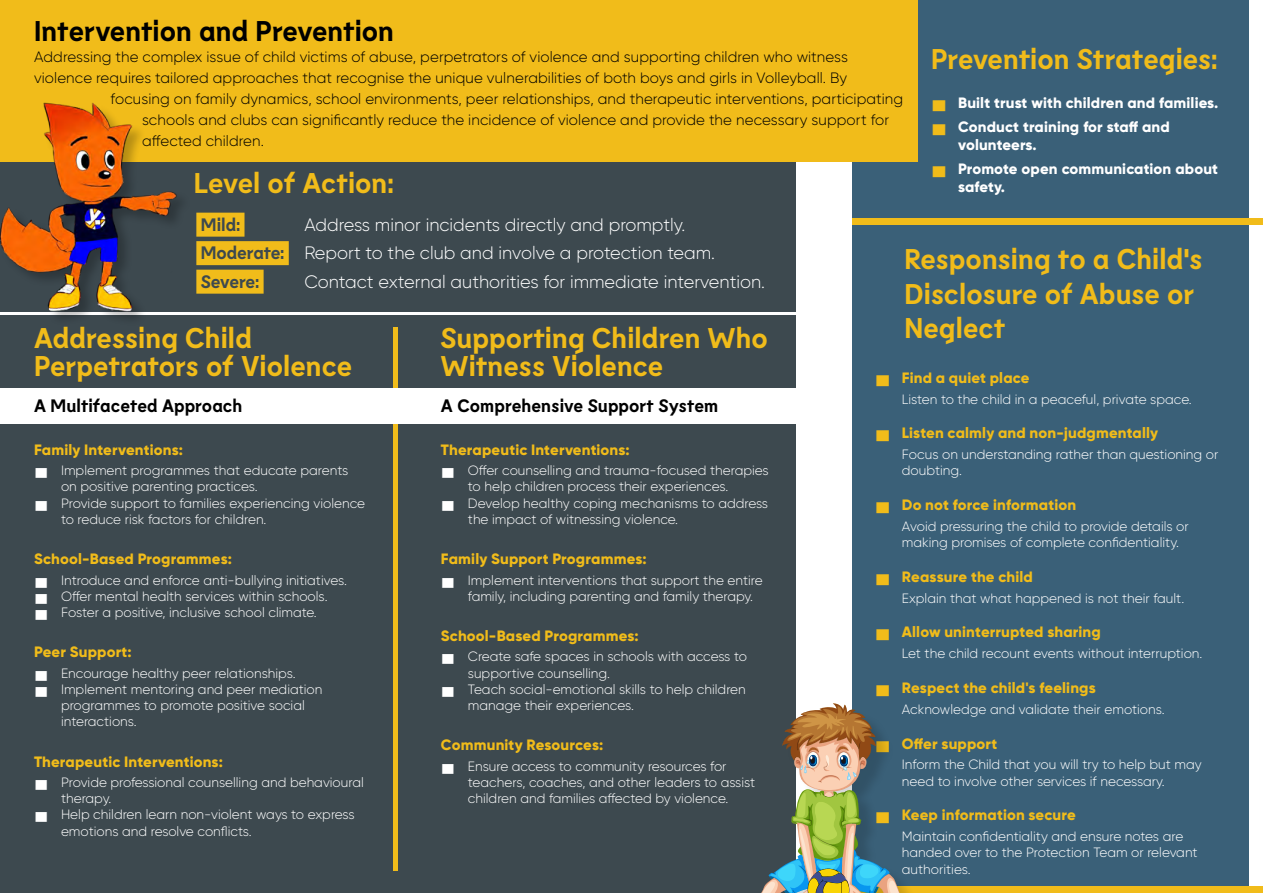
<style>
.page{position:relative;width:1263px;height:893px;background:#fff}
.page>*{position:absolute;margin:0;border:0;box-sizing:border-box;transform-origin:0 0}
.t1{font:700 28.5px/28.5px "Lemur";color:#f1bc1a}
.t2{font:700 28.5px "Lemur";color:#000}
.t3{font:300 18px/28.5px "Gilroy";color:#fff}
.t4{font:700 18px "Lemur";color:#000}
.t5{font:700 18px "Lemur";letter-spacing:-.005em;color:#3d494f}
.t6{font:300 15px "Gilroy";letter-spacing:.005em;color:#000}
.t7{font:800 15px "Gilroy";letter-spacing:.01em;color:#f1bc1a}
.t8{font:800 15px/24px "Gilroy";letter-spacing:.01em;color:#fff}
.t9{font:300 13.5px/16.2px "Gilroy";color:#fff}
.s1{color:#f1bc1a}
.s2{font-family:"Lemur";font-weight:700;color:#3d494f}
</style>
<div class="page">
<div style="left:0;top:162px;width:795px;height:150px;background:#3d494f"></div>
<div style="left:853px;top:0;width:396px;height:893px;background:#3a6078"></div>
<div style="left:0;top:0;width:917px;height:162px;background:#f1bc1a"></div>
<div style="left:0;top:316px;width:795px;height:577px;background:#3d494f"></div>
<div style="left:393px;top:328px;width:5px;height:543px;background:#f1bc1a"></div>
<div style="left:853px;top:886px;width:410px;height:7px;background:#f1bc1a"></div>
<div style="left:853px;top:218px;width:410px;height:6px;background:#f1bc1a"></div>
<div style="left:196px;top:213px;width:48px;height:24px;background:#f1bc1a"></div>
<div style="left:196px;top:241px;width:93px;height:24px;background:#f1bc1a"></div>
<div style="left:196px;top:270px;width:68px;height:24px;background:#f1bc1a"></div>
<div style="left:0;top:388px;width:805px;height:36px;background:#fff"></div>
<div style="left:0;top:103px;width:191px;height:224px;background:#000;opacity:.25"></div>
<img style="left:0;top:102px;width:184px;height:224px">
<div style="left:715px;top:706px;width:250px;height:187px;background:#000;opacity:.15"></div>
<svg style="left:748px;top:702px;width:160px;height:191px"></svg>
<h1 class="t2" style="left:34px;top:13px;width:362px">Intervention and Prevention</h1>
<p class="t6" style="left:34px;top:48px;width:816px">Addressing the complex issue of child victims of abuse, perpetrators of violence and supporting children who witness</p>
<p class="t6" style="left:34px;top:69px;width:815px">violence requires tailored approaches that recognise the unique vulnerabilities of both boys and girls in Volleyball. By</p>
<p class="t6" style="left:111px;top:90px;width:794px">focusing on family dynamics, school environments, peer relationships, and therapeutic interventions, participating</p>
<p class="t6" style="left:142px;top:111px;width:749px">schools and clubs can significantly reduce the incidence of violence and provide the necessary support for</p>
<p class="t6" style="left:142px;top:132px;width:124px">affected children.</p>
<h1 class="t1" style="left:194px;top:168px;width:201px">Level of Action:</h1>
<h1 class="t1" style="left:931px;top:44px;width:288px">Prevention Strategies:</h1>
<p class="t8" style="left:931px;top:90px;width:289px"><span class="s1">▇</span> Built trust with children and families. <span class="s1">▇</span> Conduct training for staff and</p>
<p class="t8" style="left:931px;top:132px;width:289px;text-indent:27px">volunteers.<br><span class="s1">▇</span> Promote open communication about</p>
<p class="t8" style="left:958px;top:174px;width:48px">safety.</p>
<h2 class="t5" style="left:201px;top:213px;width:41px">Mild:</h2>
<h2 class="t3" style="left:201px;top:210px;width:516px;text-indent:104px">Address minor incidents directly and promptly.<br><span class="s2">Moderate:</span> Report to the club and involve a protection team.</h2>
<h2 class="t5" style="left:201px;top:270px;width:60px">Severe:</h2>
<h2 class="t3" style="left:304px;top:267px;width:462px">Contact external authorities for immediate intervention.</h2>
<h1 class="t1" style="left:34px;top:323px;width:320px">Addressing Child<br>Perpetrators of Violence</h1>
<h1 class="t1" style="left:441px;top:323px;width:329px">Supporting Children Who<br>Witness Violence</h1>
<h2 class="t4" style="left:34px;top:394px;width:210px">A Multifaceted Approach</h2>
<h2 class="t4" style="left:441px;top:394px;width:279px">A Comprehensive Support System</h2>
<p class="t7" style="left:34px;top:440px;width:150px">Family Interventions:</p>
<p class="t9" style="left:34px;top:462px;width:316px">▇ Implement programmes that educate parents</p>
<p class="t9" style="left:61px;top:478px;width:198px">on positive parenting practices.</p>
<p class="t9" style="left:34px;top:495px;width:333px">▇ Provide support to families experiencing violence</p>
<p class="t9" style="left:61px;top:511px;width:207px">to reduce risk factors for children.</p>
<p class="t7" style="left:34px;top:549px;width:199px">School-Based Programmes:</p>
<p class="t9" style="left:34px;top:572px;width:314px">▇ Introduce and enforce anti-bullying initiatives. ▇ Offer mental health services within schools.<br>▇ Foster a positive, inclusive school climate.</p>
<p class="t7" style="left:34px;top:642px;width:99px">Peer Support:</p>
<p class="t9" style="left:34px;top:665px;width:263px">▇ Encourage healthy peer relationships.</p>
<p class="t9" style="left:34px;top:681px;width:290px">▇ Implement mentoring and peer mediation</p>
<p class="t9" style="left:61px;top:697px;width:245px">programmes to promote positive social</p>
<p class="t9" style="left:61px;top:713px;width:77px">interactions.</p>
<p class="t7" style="left:34px;top:752px;width:190px">Therapeutic Interventions:</p>
<p class="t9" style="left:34px;top:774px;width:331px">▇ Provide professional counselling and behavioural</p>
<p class="t9" style="left:61px;top:790px;width:52px">therapy.</p>
<p class="t9" style="left:34px;top:806px;width:322px">▇ Help children learn non-violent ways to express</p>
<p class="t9" style="left:61px;top:823px;width:192px">emotions and resolve conflicts.</p>
<p class="t7" style="left:441px;top:440px;width:190px">Therapeutic Interventions:</p>
<p class="t9" style="left:441px;top:462px;width:329px">▇ Offer counselling and trauma-focused therapies</p>
<p class="t9" style="left:468px;top:478px;width:262px">to help children process their experiences.</p>
<p class="t9" style="left:441px;top:495px;width:329px">▇ Develop healthy coping mechanisms to address</p>
<p class="t9" style="left:468px;top:511px;width:212px">the impact of witnessing violence.</p>
<p class="t7" style="left:441px;top:549px;width:207px">Family Support Programmes:</p>
<p class="t9" style="left:468px;top:572px;width:296px;text-indent:-27px">▇ Implement interventions that support the entire family, including parenting and family therapy.</p>
<p class="t7" style="left:441px;top:626px;width:199px">School-Based Programmes:</p>
<p class="t9" style="left:441px;top:648px;width:308px">▇ Create safe spaces in schools with access to</p>
<p class="t9" style="left:468px;top:665px;width:144px">supportive counselling.</p>
<p class="t9" style="left:441px;top:681px;width:306px">▇ Teach social-emotional skills to help children</p>
<p class="t9" style="left:468px;top:697px;width:168px">manage their experiences.</p>
<p class="t7" style="left:441px;top:736px;width:164px">Community Resources:</p>
<p class="t9" style="left:468px;top:758px;width:289px;text-indent:-27px">▇ Ensure access to community resources for teachers, coaches, and other leaders to assist children and families affected by violence.</p>
<h1 class="t1" style="left:904px;top:242px;width:300px;line-height:34.2px">Responsing to a Child's<br>Disclosure of Abuse or<br>Neglect</h1>
<p class="t7" style="left:875px;top:368px;width:156px">▇ Find a quiet place</p>
<p class="t9" style="left:902px;top:391px;width:291px">Listen to the child in a peaceful, private space.</p>
<p class="t7" style="left:875px;top:424px;width:285px">▇ Listen calmly and non-judgmentally</p>
<p class="t9" style="left:902px;top:446px;width:318px">Focus on understanding rather than questioning or doubting.</p>
<p class="t7" style="left:875px;top:495px;width:203px">▇ Do not force information</p>
<p class="t9" style="left:902px;top:518px;width:288px">Avoid pressuring the child to provide details or making promises of complete confidentiality.</p>
<p class="t7" style="left:875px;top:567px;width:160px">▇ Reassure the child</p>
<p class="t9" style="left:902px;top:590px;width:284px">Explain that what happened is not their fault.</p>
<p class="t7" style="left:875px;top:623px;width:227px">▇ Allow uninterrupted sharing</p>
<p class="t9" style="left:902px;top:645px;width:302px">Let the child recount events without interruption.</p>
<p class="t7" style="left:875px;top:678px;width:222px">▇ Respect the child's feelings</p>
<p class="t9" style="left:902px;top:701px;width:264px">Acknowledge and validate their emotions.</p>
<p class="t7" style="left:875px;top:734px;width:124px">▇ Offer support</p>
<p class="t9" style="left:902px;top:756px;width:301px">Inform the Child that you will try to help but may need to involve other services if necessary.</p>
<p class="t7" style="left:875px;top:805px;width:202px">▇ Keep information secure</p>
<p class="t9" style="left:902px;top:828px;width:297px">Maintain confidentiality and ensure notes are handed over to the Protection Team or relevant authorities.</p>
</div>
